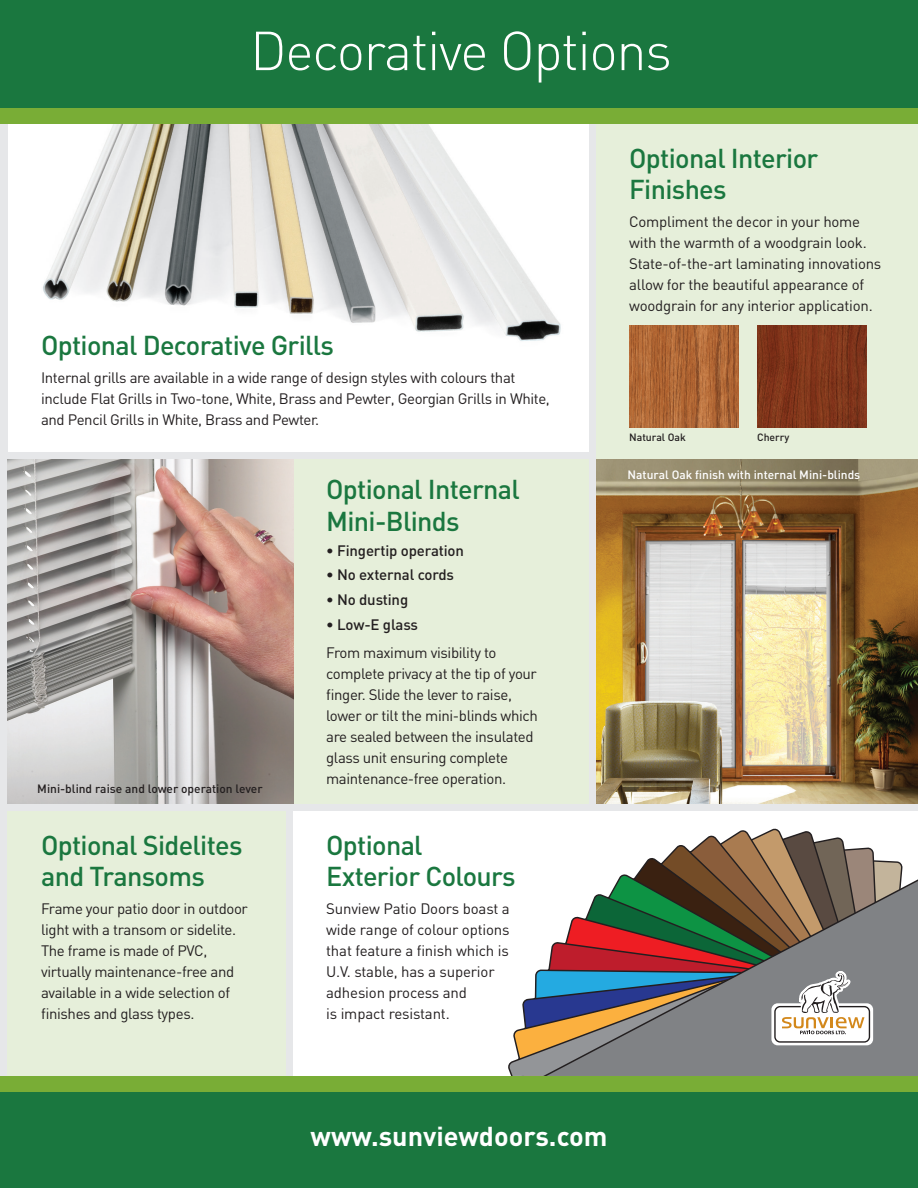
<style>
.page{position:relative;width:918px;height:1188px;background:#fff}
.page>*{position:absolute;margin:0;border:0;box-sizing:border-box;transform-origin:0 0}
.t1{font:300 54px "DIN";letter-spacing:-.025em;color:#fff}
.t2{font:500 27px/31.5px "DIN";letter-spacing:-.025em;color:#1a773f}
.t3{font:700 27px "DIN";color:#fff}
.t4{font:15px/21px "DIN";letter-spacing:-.025em;color:#231f20}
.t5{font:500 15px "DIN";letter-spacing:-.01em;color:#231f20}
.t6{font:500 12px "DIN";color:#fff}
.t7{font:500 12px "DIN";color:#231f20}
.t8{font:500 10.5px "DIN";color:#231f20}
</style>
<div class="page">
<img style="left:43px;top:124px;width:518px;height:217px">
<div style="left:0;top:124px;width:8px;height:952px;background:#e6e7e9"></div>
<div style="left:293px;top:458px;width:296px;height:347px;background:#e6efda"></div>
<div style="left:8px;top:810px;width:278px;height:267px;background:#e6efda"></div>
<div style="left:595px;top:123px;width:323px;height:337px;background:#e6efda"></div>
<img style="left:595px;top:460px;width:323px;height:344px">
<img style="left:8px;top:459px;width:285px;height:345px">
<img style="left:629px;top:325px;width:110px;height:103px">
<img style="left:757px;top:325px;width:110px;height:103px">
<div style="left:0;top:0;width:918px;height:110px;background:#1a773f"></div>
<div style="left:0;top:108px;width:918px;height:16px;background:#79ad36"></div>
<div style="left:0;top:1080px;width:918px;height:108px;background:#1a773f"></div>
<div style="left:0;top:1076px;width:918px;height:15px;background:#79ad36"></div>
<svg style="left:508px;top:828px;width:410px;height:248px"></svg>
<svg style="left:771px;top:1003px;width:102px;height:42px"></svg>
<svg style="left:774px;top:970px;width:96px;height:75px"></svg>
<div style="left:8px;top:452px;width:584px;height:7px;background:#e6e7e9"></div>
<div style="left:8px;top:804px;width:910px;height:7px;background:#e6e7e9"></div>
<div style="left:589px;top:124px;width:6px;height:680px;background:#e6e7e9"></div>
<div style="left:286px;top:811px;width:7px;height:265px;background:#e6e7e9"></div>
<h1 class="t1" style="left:250px;top:17px;width:423px">Decorative Options</h1>
<h2 class="t2" style="left:41px;top:329px;width:295px">Optional Decorative Grills</h2>
<p class="t4" style="left:41px;top:367px;width:510px">Internal grills are available in a wide range of design styles with colours that include Flat Grills in Two-tone, White, Brass and Pewter, Georgian Grills in White, and Pencil Grills in White, Brass and Pewter.</p>
<p class="t7" style="left:37px;top:781px;width:227px">Mini-blind raise and lower operation lever</p>
<h2 class="t2" style="left:41px;top:828px;width:203px">Optional Sidelites and Transoms</h2>
<p class="t4" style="left:41px;top:898px;width:208px">Frame your patio door in outdoor light with a transom or sidelite.<br>The frame is made of PVC, virtually maintenance-free and available in a wide selection of finishes and glass types.</p>
<h2 class="t2" style="left:326px;top:473px;width:195px">Optional Internal<br>Mini-Blinds</h2>
<p class="t5" style="left:326px;top:541px;width:139px">• Fingertip operation</p>
<p class="t5" style="left:326px;top:565px;width:129px">• No external cords</p>
<p class="t5" style="left:326px;top:590px;width:84px">• No dusting</p>
<p class="t5" style="left:326px;top:615px;width:93px">• Low-E glass</p>
<p class="t4" style="left:326px;top:641px;width:213px">From maximum visibility to complete privacy at the tip of your finger. Slide the lever to raise, lower or tilt the mini-blinds which are sealed between the insulated glass unit ensuring complete maintenance-free operation.</p>
<h2 class="t2" style="left:326px;top:828px;width:191px">Optional<br>Exterior Colours</h2>
<p class="t4" style="left:326px;top:898px;width:185px">Sunview Patio Doors boast a wide range of colour options that feature a finish which is<br>U.V. stable, has a superior adhesion process and<br>is impact resistant.</p>
<h2 class="t2" style="left:629px;top:141px;width:191px">Optional Interior<br>Finishes</h2>
<p class="t4" style="left:629px;top:211px;width:254px">Compliment the decor in your home with the warmth of a woodgrain look.<br>State-of-the-art laminating innovations allow for the beautiful appearance of woodgrain for any interior application.</p>
<p class="t8" style="left:629px;top:431px;width:58px">Natural Oak</p>
<p class="t8" style="left:757px;top:431px;width:34px">Cherry</p>
<p class="t6" style="left:628px;top:467px;width:234px">Natural Oak finish with internal Mini-blinds</p>
<h2 class="t3" style="left:311px;top:1119px;width:298px">www.sunviewdoors.com</h2>
</div>
